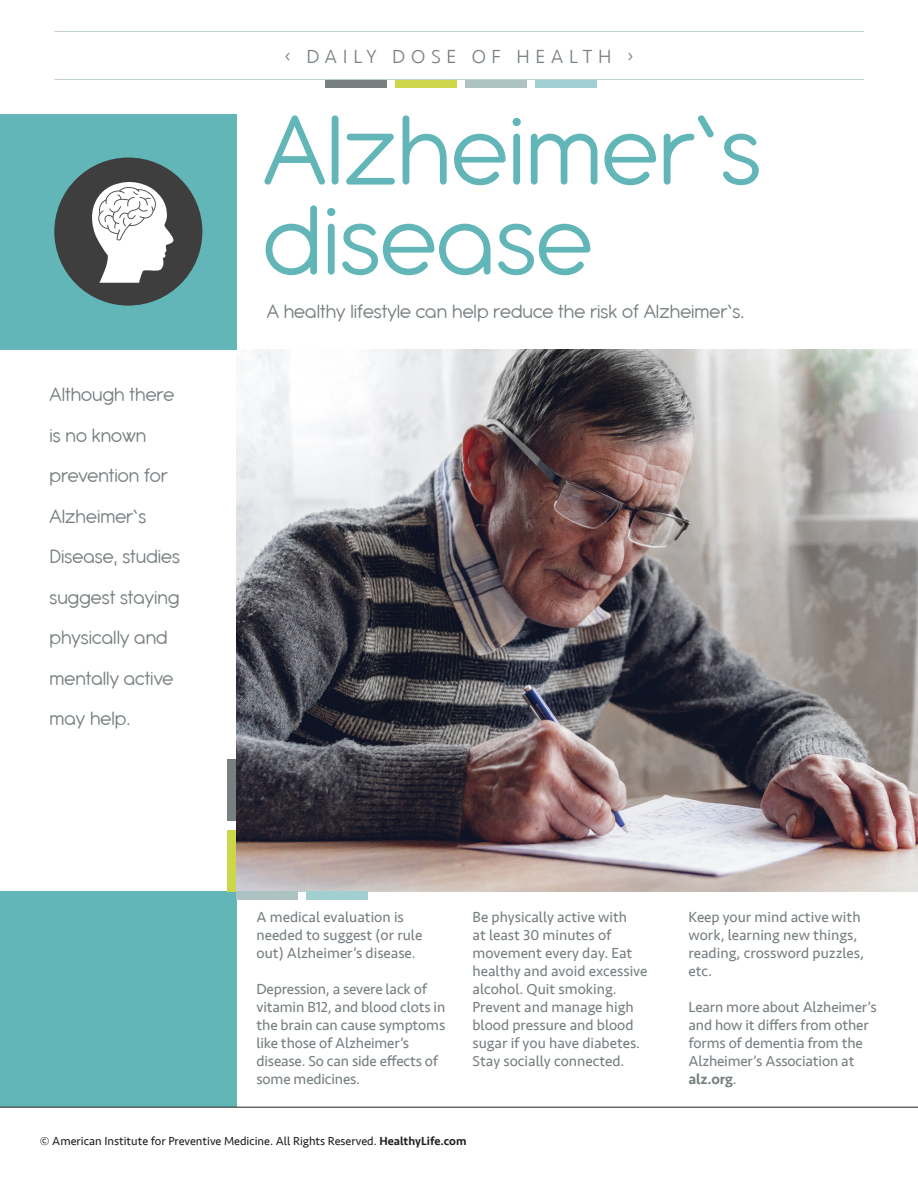
<style>
.page{position:relative;width:918px;height:1188px;background:#fff}
.page>*{position:absolute;margin:0;border:0;box-sizing:border-box;transform-origin:0 0}
.t1{font:108px/90px "Antipasto Pro";color:#62b6b8}
.t2{font:21px/40.5px "Antipasto Pro";color:#777f81}
.t3{font:300 19.5px "Seravek";letter-spacing:.29em;color:#777f81}
.t4{font:15px/18px "Seravek";letter-spacing:-.005em;color:#777f81}
.t5{font:12px "Seravek";color:#231f20}
.s1{font-weight:500}
</style>
<div class="page">
<img style="left:236px;top:350px;width:682px;height:541px">
<div style="left:0;top:114px;width:236px;height:236px;background:#62b6b8"></div>
<div style="left:54px;top:158px;width:148px;height:148px;background:#3e3e3f;border-radius:50%"></div>
<div style="left:0;top:891px;width:236px;height:221px;background:#62b6b8"></div>
<div style="left:325px;top:80px;width:61px;height:8px;background:#777f81"></div>
<div style="left:395px;top:80px;width:61px;height:8px;background:#cbd648"></div>
<div style="left:466px;top:80px;width:61px;height:8px;background:#adc2c2"></div>
<div style="left:536px;top:80px;width:61px;height:8px;background:#a2cfd1"></div>
<hr style="left:54px;top:79px;width:810px;height:1px;background:#c4d2d2">
<hr style="left:54px;top:31px;width:810px;height:1px;background:#c4d2d2">
<div style="left:236px;top:891px;width:62px;height:9px;background:#adc2c2"></div>
<div style="left:306px;top:891px;width:62px;height:9px;background:#a2cfd1"></div>
<div style="left:228px;top:760px;width:8px;height:61px;background:#777f81"></div>
<div style="left:228px;top:830px;width:8px;height:61px;background:#cbd648"></div>
<svg style="left:92px;top:182px;width:82px;height:100px"></svg>
<div style="left:0;top:1107px;width:918px;height:81px;background:#fff"></div>
<hr style="left:0;top:1107px;width:918px;height:1px;background:#231f20">
<p class="t3" style="left:284px;top:45px;width:351px">‹ DAILY DOSE OF HEALTH ›</p>
<p class="t1" style="left:263px;top:109px;width:499px">Alzheimer’s disease</p>
<p class="t2" style="left:50px;top:375px;width:132px">Although there is no known prevention for<br>Alzheimer’s<br>Disease, studies suggest staying physically and mentally active may help.</p>
<p class="t2" style="left:267px;top:292px;width:479px">A healthy lifestyle can help reduce the risk of Alzheimer’s.</p>
<p class="t4" style="left:256px;top:908px;width:167px">A medical evaluation is needed to suggest (or rule out) Alzheimer’s disease.</p>
<p class="t4" style="left:256px;top:980px;width:190px">Depression, a severe lack of vitamin B12, and blood clots in the brain can cause symptoms like those of Alzheimer’s disease. So can side effects of some medicines.</p>
<p class="t4" style="left:472px;top:908px;width:177px">Be physically active with<br>at least 30 minutes of movement every day. Eat healthy and avoid excessive alcohol. Quit smoking.<br>Prevent and manage high blood pressure and blood sugar if you have diabetes.<br>Stay socially connected.</p>
<p class="t4" style="left:688px;top:908px;width:177px">Keep your mind active with work, learning new things, reading, crossword puzzles, etc.</p>
<p class="t4" style="left:688px;top:998px;width:190px">Learn more about Alzheimer’s and how it differs from other forms of dementia from the<br>Alzheimer’s Association at <span class="s1">alz.org</span>.</p>
<p class="t5" style="left:40px;top:1132px;width:428px">© American Institute for Preventive Medicine. All Rights Reserved. <span class="s1">HealthyLife.com</span></p>
</div>
